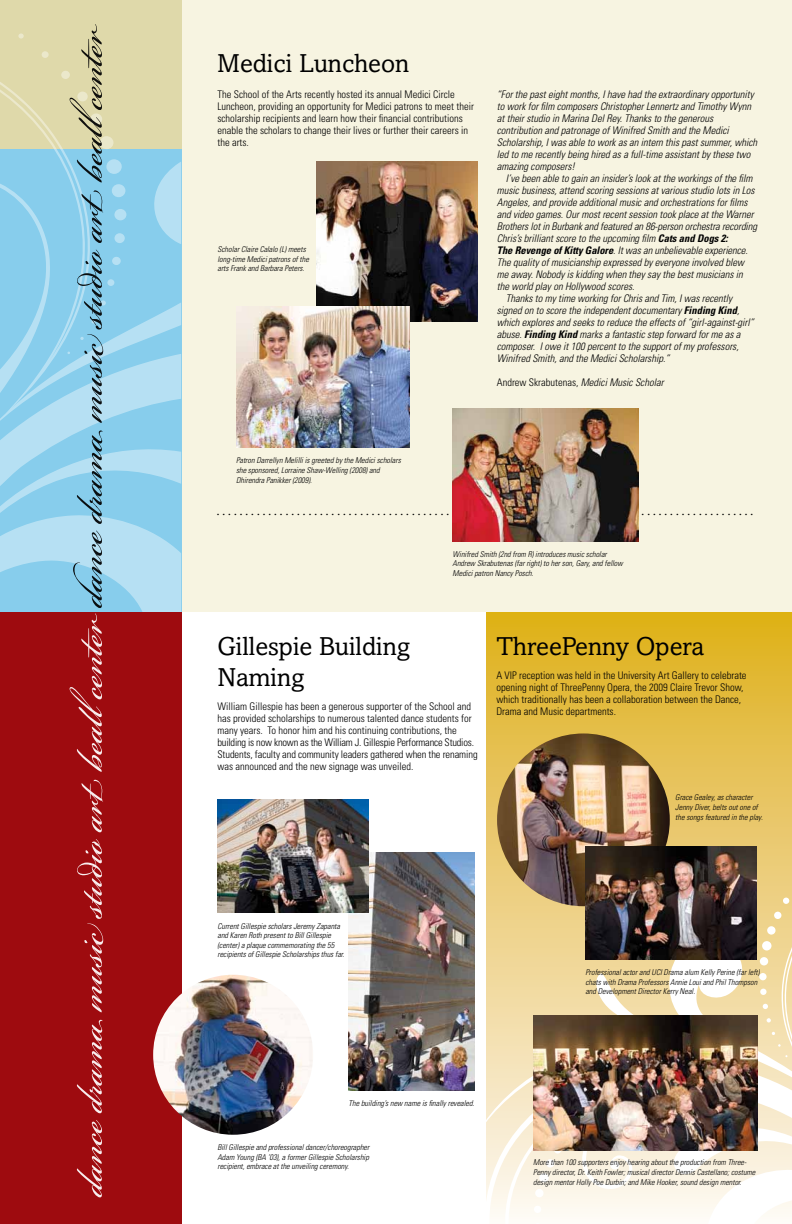
<style>
.page{position:relative;width:792px;height:1224px;background:#fff}
.page>*{position:absolute;margin:0;border:0;box-sizing:border-box;transform-origin:0 0}
.t1{font:56px "Bickham Script Pro";color:#fff}
.t2{font:26px/31.2px "Amasis MT Std";color:#000}
.t3{font:14px "Amasis MT Std";color:#000}
.t4{font:italic 300 condensed 10.5px/12px "Univers";color:#000}
.t5{font:300 condensed 10.5px/12px "Univers";color:#000}
.t6{font:italic 300 condensed 8px/9.6px "Univers";color:#000}
.s1{color:#000}
.s2{font-weight:700}
.s3{font-style:italic}
</style>
<div class="page">
<svg style="left:487px;top:612px;width:305px;height:238px;background:#e3bb3e"></svg>
<svg style="left:486px;top:850px;width:306px;height:367px"></svg>
<div style="left:179px;top:0;width:613px;height:612px;background:#f7f4e1"></div>
<div style="left:0;top:585px;width:181px;height:639px;background:#9e0b0f"></div>
<div style="left:0;top:0;width:181px;height:148px;background:#dfd9aa"></div>
<svg style="left:0;top:33px;width:181px;height:579px;fill:#87cdec"></svg>
<img style="left:497px;top:733px;width:173px;height:173px;border-radius:86px">
<img style="left:585px;top:846px;width:172px;height:114px">
<img style="left:534px;top:1015px;width:223px;height:135px">
<img style="left:348px;top:853px;width:127px;height:237px">
<img style="left:453px;top:408px;width:185px;height:133px">
<img style="left:316px;top:162px;width:162px;height:160px">
<img style="left:236px;top:307px;width:174px;height:141px">
<img style="left:153px;top:975px;width:160px;height:160px;border-radius:80px">
<img style="left:217px;top:800px;width:152px;height:113px">
<h1 class="t1" style="left:49px;top:1196px;width:1175px;rotate:-90deg">dance drama music studio art beallcenter <span class="s1">dance drama music studio art beallcenter</span></h1>
<h2 class="t2" style="left:217px;top:48px;width:194px">Medici Luncheon</h2>
<p class="t5" style="left:217px;top:88px;width:258px">The School of the Arts recently hosted its annual Medici Circle Luncheon, providing an opportunity for Medici patrons to meet their scholarship recipients and learn how their financial contributions enable the scholars to change their lives or further their careers in the arts.</p>
<p class="t6" style="left:217px;top:244px;width:93px">Scholar Claire Calalo (L) meets long-time Medici patrons of the arts Frank and Barbara Peters.</p>
<p class="t4" style="left:497px;top:88px;width:262px">“For the past eight months, I have had the extraordinary opportunity to work for film composers Christopher Lennertz and Timothy Wynn at their studio in Marina Del Rey. Thanks to the generous contribution and patronage of Winifred Smith and the Medici Scholarship, I was able to work as an intern this past summer, which led to me recently being hired as a full-time assistant by these two amazing composers!</p>
<p class="t4" style="left:506px;top:172px;width:248px">I’ve been able to gain an insider’s look at the workings of the film</p>
<p class="t4" style="left:497px;top:184px;width:259px">music business, attend scoring sessions at various studio lots in Los</p>
<p class="t4" style="left:497px;top:196px;width:252px">Angeles, and provide additional music and orchestrations for films</p>
<p class="t4" style="left:497px;top:208px;width:258px">and video games. Our most recent session took place at the Warner</p>
<p class="t4" style="left:497px;top:220px;width:262px">Brothers lot in Burbank and featured an 86-person orchestra recording</p>
<p class="t4" style="left:497px;top:232px;width:233px">Chris’s brilliant score to the upcoming film <span class="s2">Cats and Dogs 2:</span></p>
<p class="t4" style="left:497px;top:244px;width:252px"><span class="s2">The Revenge of Kitty Galore</span>. It was an unbelievable experience.</p>
<p class="t4" style="left:497px;top:256px;width:249px">The quality of musicianship expressed by everyone involved blew</p>
<p class="t4" style="left:497px;top:268px;width:248px">me away. Nobody is kidding when they say the best musicians in</p>
<p class="t4" style="left:497px;top:280px;width:139px">the world play on Hollywood scores.</p>
<p class="t4" style="left:506px;top:292px;width:228px">Thanks to my time working for Chris and Tim, I was recently</p>
<p class="t4" style="left:497px;top:304px;width:244px">signed on to score the independent documentary <span class="s2">Finding Kind</span>,</p>
<p class="t4" style="left:497px;top:316px;width:259px">which explores and seeks to reduce the effects of “girl-against-girl”</p>
<p class="t4" style="left:497px;top:328px;width:245px">abuse. <span class="s2">Finding Kind</span> marks a fantastic step forward for me as a</p>
<p class="t4" style="left:497px;top:340px;width:243px">composer. I owe it 100 percent to the support of my professors,</p>
<p class="t4" style="left:497px;top:352px;width:174px">Winifred Smith, and the Medici Scholarship.”</p>
<p class="t5" style="left:497px;top:376px;width:168px">Andrew Skrabutenas, <span class="s3">Medici Music Scholar</span></p>
<p class="t6" style="left:236px;top:456px;width:166px">Patron Darrellyn Melilli is greeted by the Medici scholars she sponsored, Lorraine Shaw-Welling (2008) and<br>Dhirendra Panikker (2009).</p>
<h3 class="t3" style="left:217px;top:502px;width:539px">..............................................................................................</h3>
<p class="t6" style="left:453px;top:549px;width:172px">Winifred Smith (2nd from R) introduces music scholar<br>Andrew Skrabutenas (far right) to her son, Gary, and fellow<br>Medici patron Nancy Posch.</p>
<h2 class="t2" style="left:217px;top:630px;width:194px">Gillespie Building<br>Naming</h2>
<p class="t5" style="left:217px;top:700px;width:262px">William Gillespie has been a generous supporter of the School and has provided scholarships to numerous talented dance students for many years. To honor him and his continuing contributions, the building is now known as the William J. Gillespie Performance Studios.<br>Students, faculty and community leaders gathered when the renaming was announced and the new signage was unveiled.</p>
<h2 class="t2" style="left:496px;top:630px;width:209px">ThreePenny Opera</h2>
<p class="t5" style="left:496px;top:669px;width:252px">A VIP reception was held in the University Art Gallery to celebrate opening night of ThreePenny Opera, the 2009 Claire Trevor Show, which traditionally has been a collaboration between the Dance, Drama and Music departments.</p>
<p class="t6" style="left:675px;top:793px;width:89px">Grace Gealey, as character<br>Jenny Diver, belts out one of the songs featured in the play.</p>
<p class="t6" style="left:217px;top:921px;width:128px">Current Gillespie scholars Jeremy Zapanta and Karen Roth present to Bill Gillespie (center) a plaque commemorating the 55 recipients of Gillespie Scholarships thus far.</p>
<p class="t6" style="left:585px;top:968px;width:176px">Professional actor and UCI Drama alum Kelly Perine (far left) chats with Drama Professors Annie Loui and Phil Thompson and Development Director Kerry Neal.</p>
<p class="t6" style="left:349px;top:1098px;width:127px">The building’s new name is finally revealed.</p>
<p class="t6" style="left:217px;top:1142px;width:153px;text-align:justify">Bill Gillespie and professional dancer/choreographer Adam Young (BA ’03), a former Gillespie Scholarship recipient, embrace at the unveiling ceremony.</p>
<p class="t6" style="left:533px;top:1158px;width:224px">More than 100 supporters enjoy hearing about the production from Three-<br>Penny director, Dr. Keith Fowler; musical director Dennis Castellano; costume design mentor Holly Poe Durbin; and Mike Hooker, sound design mentor.</p>
</div>
